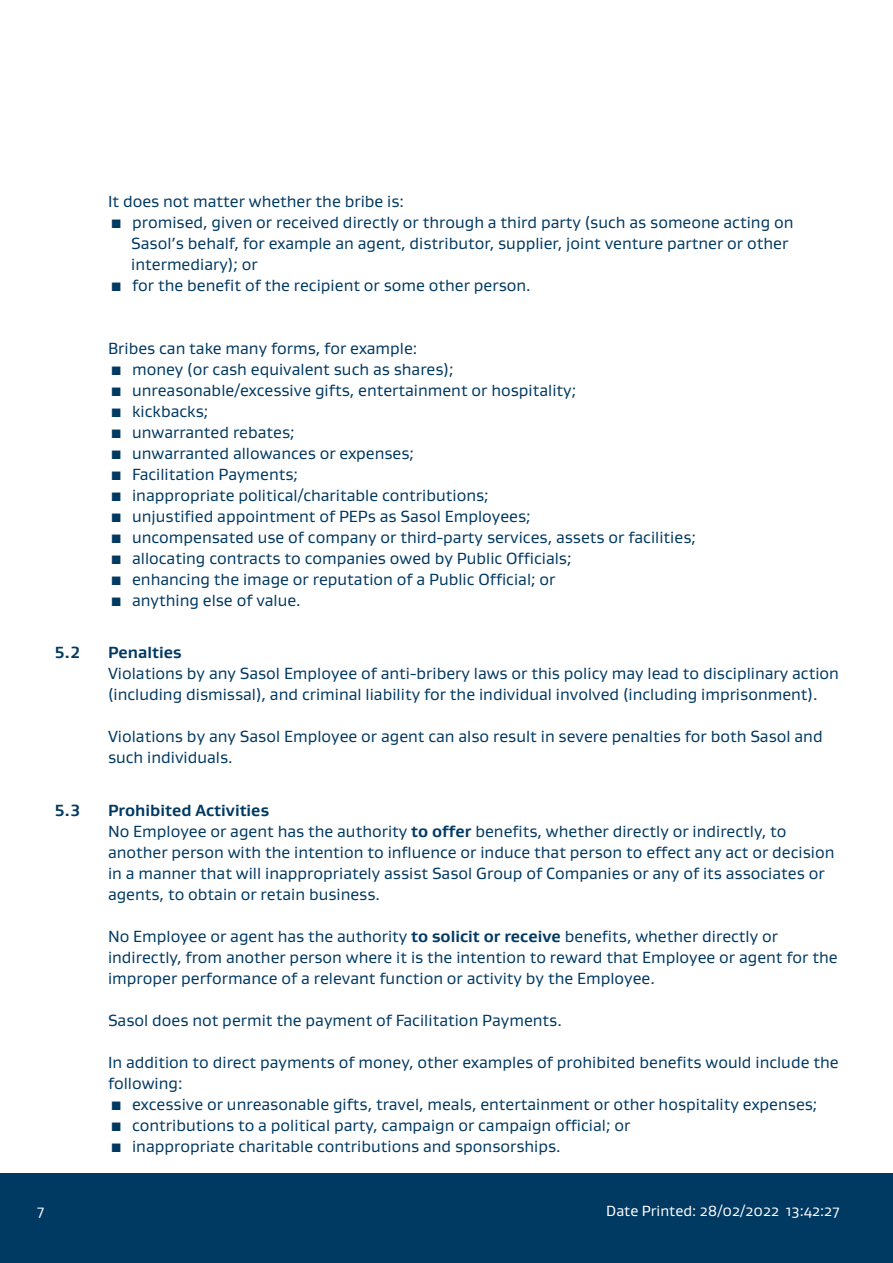
<style>
.page{position:relative;width:893px;height:1263px;background:#fff}
.page>*{position:absolute;margin:0;border:0;box-sizing:border-box;transform-origin:0 0}
.t1{font:16.5px/21px "Gustan";color:#003962}
.t2{font:700 16.5px "Gustan";color:#003962}
.t3{font:15px "Gustan";color:#fff}
.s1{font-weight:700}
</style>
<div class="page">
<div style="left:0;top:1174px;width:893px;height:89px;background:#003962"></div>
<p class="t1" style="left:108px;top:190px;width:298px">It does not matter whether the bribe is:</p>
<p class="t1" style="left:131px;top:211px;width:664px;text-indent:-23px">▪ promised, given or received directly or through a third party (such as someone acting on<br>Sasol’s behalf, for example an agent, distributor, supplier, joint venture partner or other intermediary); or</p>
<p class="t1" style="left:108px;top:274px;width:424px">▪ for the benefit of the recipient or some other person.</p>
<p class="t1" style="left:108px;top:337px;width:311px">Bribes can take many forms, for example:</p>
<p class="t1" style="left:108px;top:358px;width:347px">▪ money (or cash equivalent such as shares);</p>
<p class="t1" style="left:108px;top:379px;width:470px">▪ unreasonable/excessive gifts, entertainment or hospitality;</p>
<p class="t1" style="left:108px;top:400px;width:102px">▪ kickbacks;</p>
<p class="t1" style="left:108px;top:421px;width:188px">▪ unwarranted rebates;</p>
<p class="t1" style="left:108px;top:442px;width:308px">▪ unwarranted allowances or expenses;</p>
<p class="t1" style="left:108px;top:463px;width:192px">▪ Facilitation Payments;</p>
<p class="t1" style="left:108px;top:484px;width:382px">▪ inappropriate political/charitable contributions;</p>
<p class="t1" style="left:108px;top:505px;width:424px">▪ unjustified appointment of PEPs as Sasol Employees;</p>
<p class="t1" style="left:108px;top:526px;width:589px">▪ uncompensated use of company or third-party services, assets or facilities;</p>
<p class="t1" style="left:108px;top:547px;width:465px">▪ allocating contracts to companies owed by Public Officials;</p>
<p class="t1" style="left:108px;top:568px;width:449px">▪ enhancing the image or reputation of a Public Official; or</p>
<p class="t1" style="left:108px;top:589px;width:194px">▪ anything else of value.</p>
<p class="t2" style="left:54px;top:642px;width:28px">5.2</p>
<p class="t2" style="left:108px;top:642px;width:75px">Penalties</p>
<p class="t1" style="left:108px;top:663px;width:732px">Violations by any Sasol Employee of anti-bribery laws or this policy may lead to disciplinary action (including dismissal), and criminal liability for the individual involved (including imprisonment).</p>
<p class="t1" style="left:108px;top:726px;width:716px">Violations by any Sasol Employee or agent can also result in severe penalties for both Sasol and such individuals.</p>
<p class="t2" style="left:54px;top:799px;width:28px">5.3</p>
<p class="t1" style="left:108px;top:799px;width:728px"><span class="s1">Prohibited Activities<br></span>No Employee or agent has the authority <span class="s1">to offer</span> benefits, whether directly or indirectly, to another person with the intention to influence or induce that person to effect any act or decision in a manner that will inappropriately assist Sasol Group of Companies or any of its associates or agents, to obtain or retain business.</p>
<p class="t1" style="left:108px;top:925px;width:731px">No Employee or agent has the authority <span class="s1">to solicit or receive</span> benefits, whether directly or indirectly, from another person where it is the intention to reward that Employee or agent for the improper performance of a relevant function or activity by the Employee.</p>
<p class="t1" style="left:108px;top:1009px;width:455px">Sasol does not permit the payment of Facilitation Payments.</p>
<p class="t1" style="left:108px;top:1051px;width:732px">In addition to direct payments of money, other examples of prohibited benefits would include the following:</p>
<p class="t1" style="left:108px;top:1093px;width:711px">▪ excessive or unreasonable gifts, travel, meals, entertainment or other hospitality expenses;</p>
<p class="t1" style="left:108px;top:1114px;width:524px">▪ contributions to a political party, campaign or campaign official; or</p>
<p class="t1" style="left:108px;top:1135px;width:454px">▪ inappropriate charitable contributions and sponsorships.</p>
<p class="t3" style="left:37px;top:1201px;width:9px">7</p>
<p class="t3" style="left:606px;top:1201px;width:235px">Date Printed: 28/02/2022 13:42:27</p>
</div>
